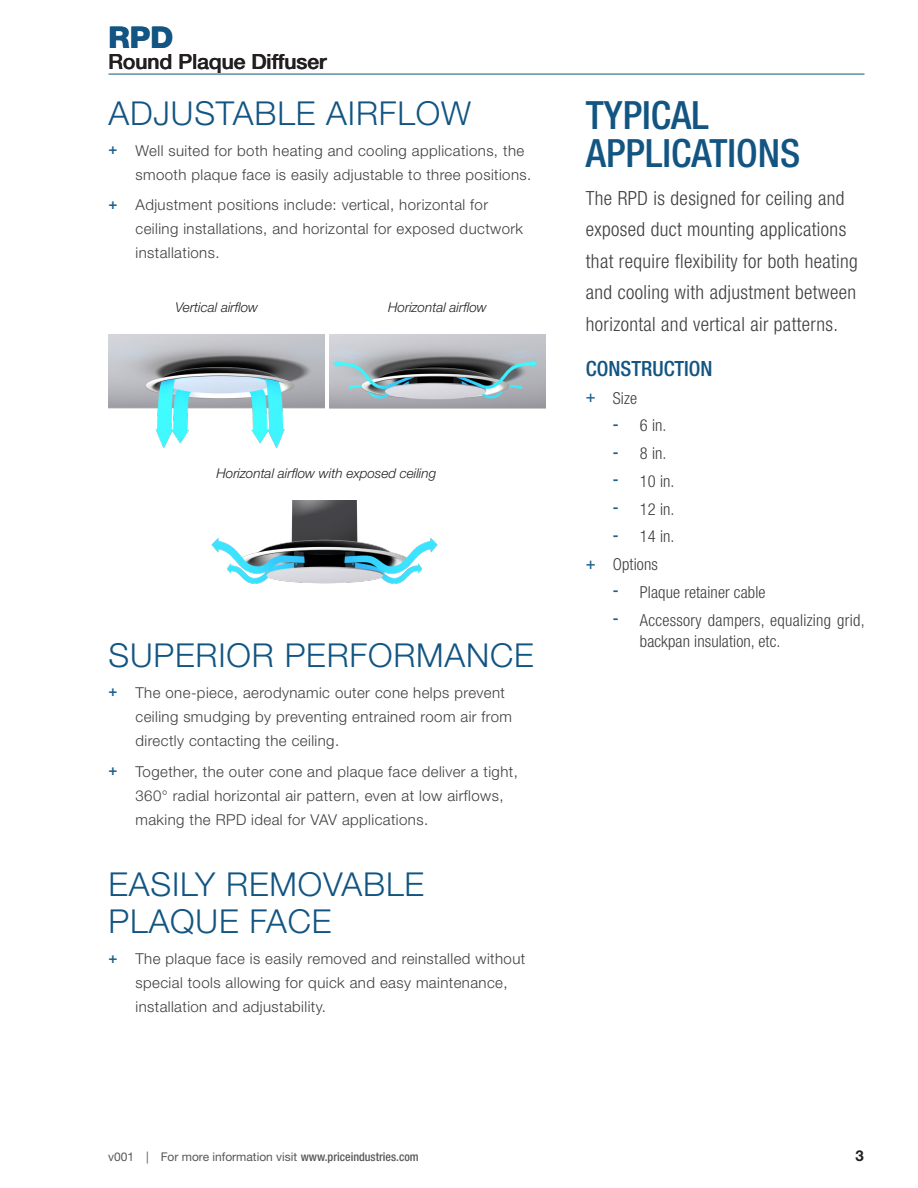
<style>
.page{position:relative;width:918px;height:1188px;background:#fff}
.page>*{position:absolute;margin:0;border:0;box-sizing:border-box;transform-origin:0 0}
.Sidebar_-_Heading_1{font:500 condensed 39px/37.5px "Helvetica Neue LT Std";color:#125582}
.Special-Heading_2{font:300 33px/37.5px "Helvetica Neue LT Std";letter-spacing:.025em;color:#125582}
.Header_-_Title_1{font:800 30px "Helvetica Neue LT Std";color:#125582}
.Header_-_Title_2{font:500 21px "Helvetica Neue LT Std";color:#231f20}
.Sidebar_-_Heading_2{font:500 condensed 21px "Helvetica Neue LT Std";color:#125582}
.Sidebar_-_Body_1{font:300 condensed 19.5px/31.5px "Helvetica Neue LT Std";letter-spacing:.02em;color:#3e3e3f}
.t1{font:300 condensed 16.5px/21px "Helvetica Neue LT Std";letter-spacing:.005em;color:#3e3e3f}
.t2{font:300 15px/24px "Helvetica Neue LT Std";letter-spacing:.03em;color:#3e3e3f}
.t3{font:700 15px "Helvetica Neue LT Std";color:#231f20}
.Special-Caption{font:italic 300 13.5px "Helvetica Neue LT Std";color:#231f20}
.t4{font:12px "Helvetica Neue LT Std";color:#57585a}
.s1{font-weight:500;color:#1f608b}
.s2{font-weight:500;font-stretch:condensed}
</style>
<div class="page">
<img style="left:109px;top:335px;width:215px;height:113px">
<img style="left:329px;top:335px;width:216px;height:74px">
<img style="left:211px;top:500px;width:227px;height:84px">
<hr style="left:109px;top:74px;width:756px;height:1px;background:#125582">
<p class="Header_-_Title_1" style="left:108px;top:20px;width:66px">RPD</p>
<p class="Header_-_Title_2" style="left:108px;top:49px;width:220px">Round Plaque Diffuser</p>
<p class="Special-Heading_2" style="left:109px;top:94px;width:364px">ADJUSTABLE AIRFLOW</p>
<p class="t2" style="left:136px;top:138px;width:397px;text-indent:-27px"><span class="s1">+</span> Well suited for both heating and cooling applications, the smooth plaque face is easily adjustable to three positions.</p>
<p class="t2" style="left:136px;top:193px;width:389px;text-indent:-27px"><span class="s1">+</span> Adjustment positions include: vertical, horizontal for ceiling installations, and horizontal for exposed ductwork installations.</p>
<p class="Special-Caption" style="left:175px;top:299px;width:84px">Vertical airflow</p>
<p class="Special-Caption" style="left:388px;top:299px;width:100px">Horizontal airflow</p>
<p class="Special-Caption" style="left:216px;top:465px;width:221px">Horizontal airflow with exposed ceiling</p>
<p class="Special-Heading_2" style="left:109px;top:636px;width:427px">SUPERIOR PERFORMANCE</p>
<p class="t2" style="left:136px;top:680px;width:378px;text-indent:-27px"><span class="s1">+</span> The one-piece, aerodynamic outer cone helps prevent ceiling smudging by preventing entrained room air from directly contacting the ceiling.</p>
<p class="t2" style="left:136px;top:759px;width:384px;text-indent:-27px"><span class="s1">+</span> Together, the outer cone and plaque face deliver a tight,<br>360° radial horizontal air pattern, even at low airflows, making the RPD ideal for VAV applications.</p>
<p class="Special-Heading_2" style="left:109px;top:865px;width:317px">EASILY REMOVABLE<br>PLAQUE FACE</p>
<p class="t2" style="left:136px;top:946px;width:391px;text-indent:-27px"><span class="s1">+</span> The plaque face is easily removed and reinstalled without special tools allowing for quick and easy maintenance, installation and adjustability.</p>
<p class="Sidebar_-_Heading_1" style="left:586px;top:96px;width:216px">TYPICAL<br>APPLICATIONS</p>
<p class="Sidebar_-_Body_1" style="left:586px;top:182px;width:274px">The RPD is designed for ceiling and exposed duct mounting applications that require flexibility for both heating and cooling with adjustment between horizontal and vertical air patterns.</p>
<p class="Sidebar_-_Heading_2" style="left:586px;top:356px;width:128px">CONSTRUCTION</p>
<p class="t1" style="left:586px;top:387px;width:53px"><span class="s1">+</span> Size</p>
<p class="t1" style="left:613px;top:415px;width:55px"><span class="s1">-</span> 6 in.</p>
<p class="t1" style="left:613px;top:443px;width:55px"><span class="s1">-</span> 8 in.</p>
<p class="t1" style="left:613px;top:470px;width:63px"><span class="s1">-</span> 10 in.</p>
<p class="t1" style="left:613px;top:498px;width:63px"><span class="s1">-</span> 12 in.</p>
<p class="t1" style="left:613px;top:526px;width:63px"><span class="s1">-</span> 14 in.</p>
<p class="t1" style="left:586px;top:554px;width:73px"><span class="s1">+</span> Options</p>
<p class="t1" style="left:613px;top:581px;width:154px"><span class="s1">-</span> Plaque retainer cable</p>
<p class="t1" style="left:640px;top:609px;width:226px;text-indent:-27px"><span class="s1">-</span> Accessory dampers, equalizing grid, backpan insulation, etc.</p>
<p class="t4" style="left:108px;top:1150px;width:312px">v001 | For more information visit <span class="s2">www.priceindustries.com</span></p>
<p class="t3" style="left:856px;top:1146px;width:10px">3</p>
</div>
